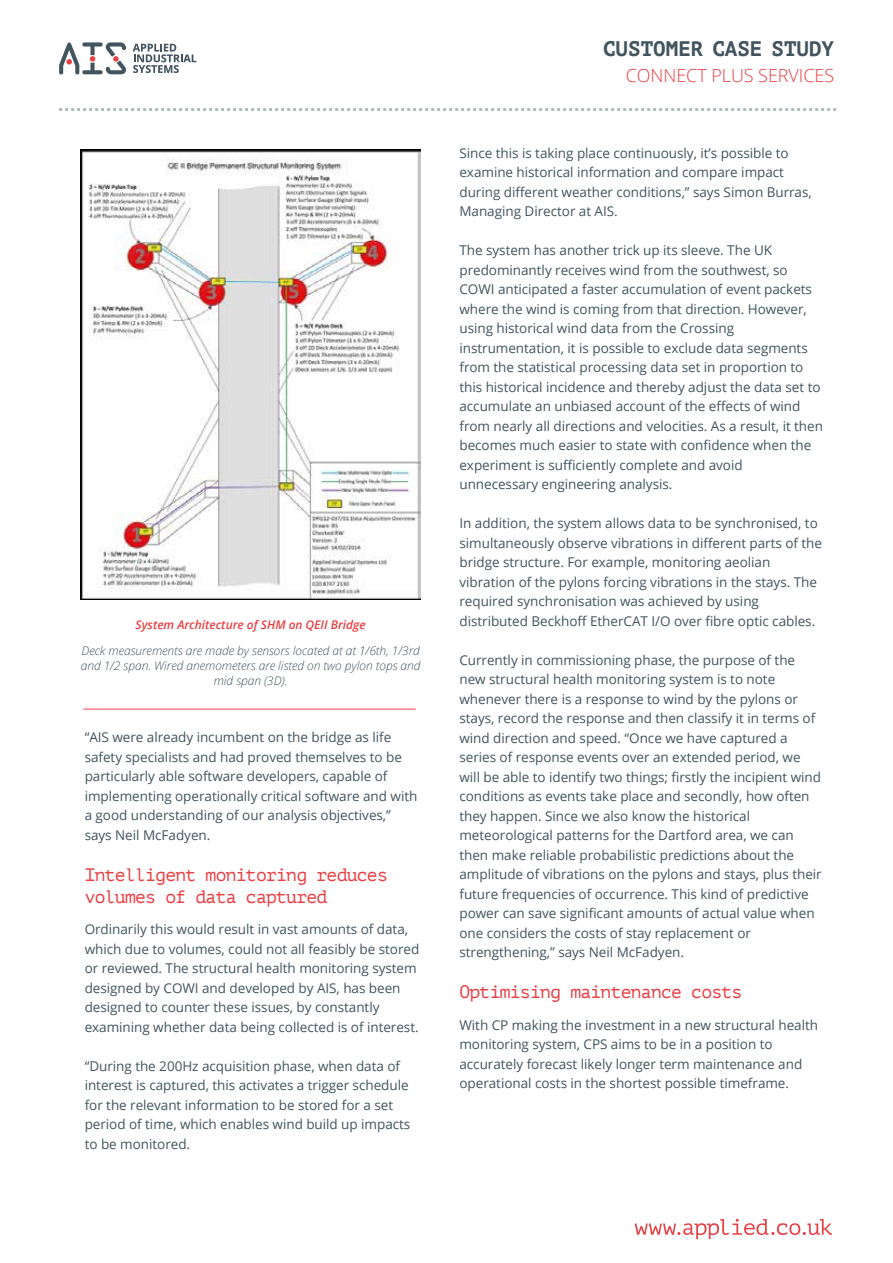
<style>
.page{position:relative;width:893px;height:1263px;background:#fff}
.page>*{position:absolute;margin:0;border:0;box-sizing:border-box;transform-origin:0 0}
.t1{font:700 21px "PT Mono";letter-spacing:-.005em;color:#42545e}
.t2{font:18px/21.6px "PT Mono";letter-spacing:-.04em;color:#e84044}
.t3{font:300 18px "Open Sans";letter-spacing:-.005em;color:#e84044}
.t4{font:13.5px/19.5px "Open Sans";letter-spacing:-.005em;color:#42545e}
.t5{font:italic 300 12px/15px "Open Sans";letter-spacing:-.005em;color:#42545e;text-align:center}
.t6{font:italic 600 12px "Open Sans";letter-spacing:-.005em;color:#e84044}
</style>
<div class="page">
<div style="left:82px;top:42px;width:21px;height:5px;background:#42545e;border-radius:2px"></div>
<svg style="left:82px;top:70px;width:21px;height:4px"></svg>
<svg style="left:106px;top:42px;width:20px;height:32px"></svg>
<svg style="left:90px;top:56px;width:5px;height:6px"></svg>
<svg style="left:59px;top:43px;width:20px;height:31px"></svg>
<svg style="left:133px;top:44px;width:63px;height:29px"></svg>
<svg style="left:59px;top:108px;width:778px;height:3px"></svg>
<svg style="left:635px;top:1219px;width:197px;height:20px"></svg>
<img style="left:80px;top:150px;width:341px;height:450px">
<hr style="left:83px;top:709px;width:333px;height:1px;background:#e84044">
<p class="t6" style="left:136px;top:616px;width:231px">System Architecture of SHM on QEII Bridge</p>
<p class="t5" style="left:81px;top:642px;width:341px">Deck measurements are made by sensors located at at 1/6th, 1/3rd and 1/2 span. Wired anemometers are listed on two pylon tops and mid span (3D).</p>
<p class="t4" style="left:85px;top:727px;width:334px">“AIS were already incumbent on the bridge as life safety specialists and had proved themselves to be particularly able software developers, capable of implementing operationally critical software and with a good understanding of our analysis objectives,” says Neil McFadyen.</p>
<h2 class="t2" style="left:85px;top:864px;width:305px">Intelligent monitoring reduces volumes of data captured</h2>
<p class="t4" style="left:85px;top:919px;width:336px">Ordinarily this would result in vast amounts of data, which due to volumes, could not all feasibly be stored or reviewed. The structural health monitoring system designed by COWI and developed by AIS, has been designed to counter these issues, by constantly examining whether data being collected is of interest.</p>
<p class="t4" style="left:85px;top:1055px;width:327px">“During the 200Hz acquisition phase, when data of interest is captured, this activates a trigger schedule for the relevant information to be stored for a set period of time, which enables wind build up impacts to be monitored.</p>
<h1 class="t1" style="left:603px;top:36px;width:233px">CUSTOMER CASE STUDY</h1>
<h2 class="t3" style="left:626px;top:63px;width:210px">CONNECT PLUS SERVICES</h2>
<p class="t4" style="left:459px;top:143px;width:354px">Since this is taking place continuously, it’s possible to examine historical information and compare impact during different weather conditions,” says Simon Burras, Managing Director at AIS.</p>
<p class="t4" style="left:459px;top:240px;width:365px">The system has another trick up its sleeve. The UK predominantly receives wind from the southwest, so COWI anticipated a faster accumulation of event packets where the wind is coming from that direction. However, using historical wind data from the Crossing instrumentation, it is possible to exclude data segments from the statistical processing data set in proportion to this historical incidence and thereby adjust the data set to accumulate an unbiased account of the effects of wind from nearly all directions and velocities. As a result, it then becomes much easier to state with confidence when the experiment is sufficiently complete and avoid unnecessary engineering analysis.</p>
<p class="t4" style="left:459px;top:513px;width:364px">In addition, the system allows data to be synchronised, to simultaneously observe vibrations in different parts of the bridge structure. For example, monitoring aeolian vibration of the pylons forcing vibrations in the stays. The required synchronisation was achieved by using distributed Beckhoff EtherCAT I/O over fibre optic cables.</p>
<p class="t4" style="left:459px;top:650px;width:364px">Currently in commissioning phase, the purpose of the new structural health monitoring system is to note whenever there is a response to wind by the pylons or stays, record the response and then classify it in terms of wind direction and speed. “Once we have captured a series of response events over an extended period, we will be able to identify two things; firstly the incipient wind conditions as events take place and secondly, how often they happen. Since we also know the historical meteorological patterns for the Dartford area, we can then make reliable probabilistic predictions about the amplitude of vibrations on the pylons and stays, plus their future frequencies of occurrence. This kind of predictive power can save significant amounts of actual value when one considers the costs of stay replacement or strengthening,” says Neil McFadyen.</p>
<h2 class="t2" style="left:459px;top:981px;width:284px">Optimising maintenance costs</h2>
<p class="t4" style="left:459px;top:1015px;width:360px">With CP making the investment in a new structural health monitoring system, CPS aims to be in a position to accurately forecast likely longer term maintenance and operational costs in the shortest possible timeframe.</p>
</div>
